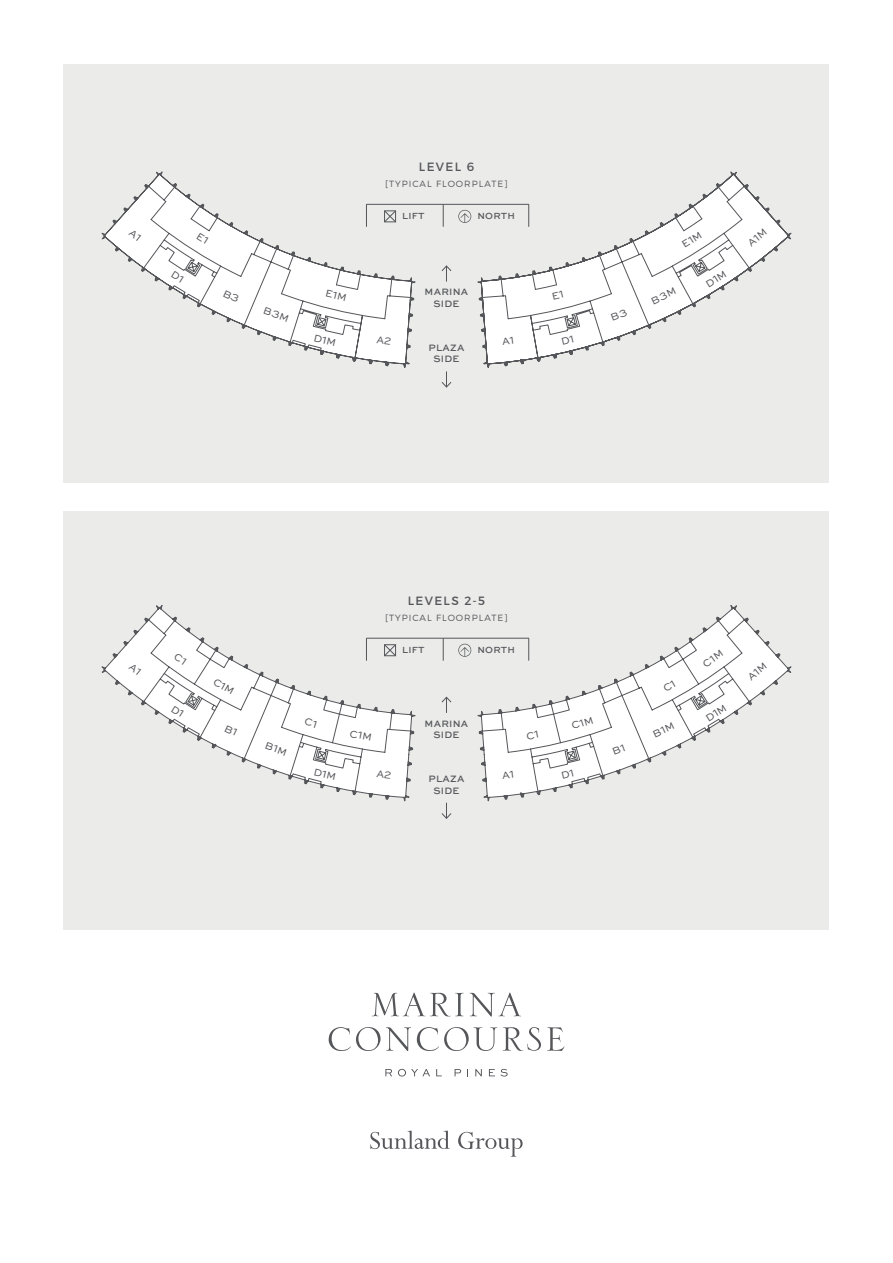
<style>
.page{position:relative;width:893px;height:1263px;background:#fff}
.page>*{position:absolute;margin:0;border:0;box-sizing:border-box;transform-origin:0 0}
.t1{font:12px "Montserrat";letter-spacing:.11em;color:#55565a}
.t2{font:500 9.75px/11.7px "Sweet Sans Pro";letter-spacing:.025em;color:#55565a;text-align:center}
.t3{font:500 9.3px "Sweet Sans Pro";letter-spacing:.02em;color:#55565a}
.t4{font:300 9px "Montserrat";letter-spacing:.11em;color:#55565a}
</style>
<div class="page">
<div style="left:64px;top:64px;width:765px;height:419px;background:#ebebea"></div>
<div style="left:64px;top:511px;width:765px;height:419px;background:#ebebea"></div>
<svg style="left:370px;top:1131px;width:80px;height:18px"></svg>
<svg style="left:458px;top:1132px;width:65px;height:25px"></svg>
<svg style="left:372px;top:992px;width:92px;height:24px"></svg>
<svg style="left:470px;top:992px;width:51px;height:24px"></svg>
<svg style="left:329px;top:1027px;width:51px;height:24px"></svg>
<svg style="left:386px;top:1027px;width:25px;height:24px"></svg>
<svg style="left:417px;top:1027px;width:80px;height:24px"></svg>
<svg style="left:503px;top:1027px;width:38px;height:24px"></svg>
<svg style="left:547px;top:1027px;width:17px;height:24px"></svg>
<svg style="left:385px;top:1069px;width:7px;height:7px"></svg>
<svg style="left:398px;top:1069px;width:32px;height:7px"></svg>
<svg style="left:436px;top:1069px;width:6px;height:7px"></svg>
<svg style="left:455px;top:1069px;width:6px;height:7px"></svg>
<svg style="left:475px;top:1069px;width:7px;height:7px"></svg>
<svg style="left:489px;top:1069px;width:19px;height:7px"></svg>
<svg style="left:102px;top:172px;width:689px;height:195px"></svg>
<svg style="left:190px;top:206px;width:516px;height:120px"></svg>
<svg style="left:441px;top:371px;width:11px;height:17px"></svg>
<svg style="left:441px;top:265px;width:11px;height:17px"></svg>
<svg style="left:102px;top:605px;width:689px;height:196px"></svg>
<svg style="left:441px;top:803px;width:11px;height:16px"></svg>
<svg style="left:458px;top:644px;width:13px;height:13px"></svg>
<svg style="left:384px;top:644px;width:12px;height:12px"></svg>
<svg style="left:366px;top:639px;width:1px;height:22px"></svg>
<svg style="left:443px;top:639px;width:1px;height:22px"></svg>
<svg style="left:528px;top:639px;width:1px;height:22px"></svg>
<hr style="left:366px;top:638px;width:163px;height:1px;background:#55565a">
<svg style="left:458px;top:210px;width:13px;height:13px"></svg>
<svg style="left:384px;top:210px;width:12px;height:12px"></svg>
<svg style="left:366px;top:205px;width:1px;height:22px"></svg>
<svg style="left:443px;top:205px;width:1px;height:22px"></svg>
<svg style="left:528px;top:205px;width:1px;height:22px"></svg>
<hr style="left:366px;top:204px;width:163px;height:1px;background:#55565a">
<svg style="left:129px;top:229px;width:12px;height:12px"></svg>
<svg style="left:376px;top:336px;width:15px;height:8px"></svg>
<svg style="left:502px;top:337px;width:11px;height:8px"></svg>
<svg style="left:747px;top:228px;width:20px;height:18px"></svg>
<svg style="left:197px;top:233px;width:11px;height:11px"></svg>
<svg style="left:552px;top:291px;width:11px;height:9px"></svg>
<svg style="left:171px;top:271px;width:13px;height:12px"></svg>
<svg style="left:562px;top:335px;width:11px;height:10px"></svg>
<svg style="left:326px;top:290px;width:20px;height:11px"></svg>
<svg style="left:682px;top:232px;width:20px;height:16px"></svg>
<svg style="left:314px;top:335px;width:22px;height:11px"></svg>
<svg style="left:706px;top:271px;width:20px;height:16px"></svg>
<svg style="left:223px;top:290px;width:17px;height:13px"></svg>
<svg style="left:611px;top:309px;width:16px;height:12px"></svg>
<svg style="left:264px;top:307px;width:24px;height:15px"></svg>
<svg style="left:651px;top:288px;width:25px;height:16px"></svg>
<svg style="left:129px;top:663px;width:12px;height:12px"></svg>
<svg style="left:376px;top:770px;width:15px;height:8px"></svg>
<svg style="left:502px;top:771px;width:11px;height:8px"></svg>
<svg style="left:747px;top:662px;width:20px;height:18px"></svg>
<svg style="left:174px;top:653px;width:13px;height:12px"></svg>
<svg style="left:702px;top:650px;width:21px;height:18px"></svg>
<svg style="left:314px;top:769px;width:22px;height:11px"></svg>
<svg style="left:562px;top:769px;width:11px;height:10px"></svg>
<svg style="left:171px;top:678px;width:555px;height:82px"></svg>
<h1 class="t1" style="left:419px;top:159px;width:57px">LEVEL 6</h1>
<p class="t4" style="left:385px;top:178px;width:124px">[TYPICAL FLOORPLATE]</p>
<p class="t3" style="left:402px;top:209px;width:24px">LIFT</p>
<p class="t3" style="left:477px;top:209px;width:39px">NORTH</p>
<p class="t2" style="left:425px;top:286px;width:45px">MARINA<br>SIDE</p>
<p class="t2" style="left:428px;top:341px;width:37px">PLAZA<br>SIDE</p>
<h1 class="t1" style="left:408px;top:593px;width:79px">LEVELS 2-5</h1>
<p class="t4" style="left:385px;top:613px;width:124px">[TYPICAL FLOORPLATE]</p>
<p class="t3" style="left:402px;top:643px;width:24px">LIFT</p>
<p class="t3" style="left:477px;top:643px;width:39px">NORTH</p>
<p class="t2" style="left:425px;top:717px;width:45px">MARINA<br>SIDE</p>
<p class="t2" style="left:428px;top:772px;width:37px">PLAZA<br>SIDE</p>
</div>
